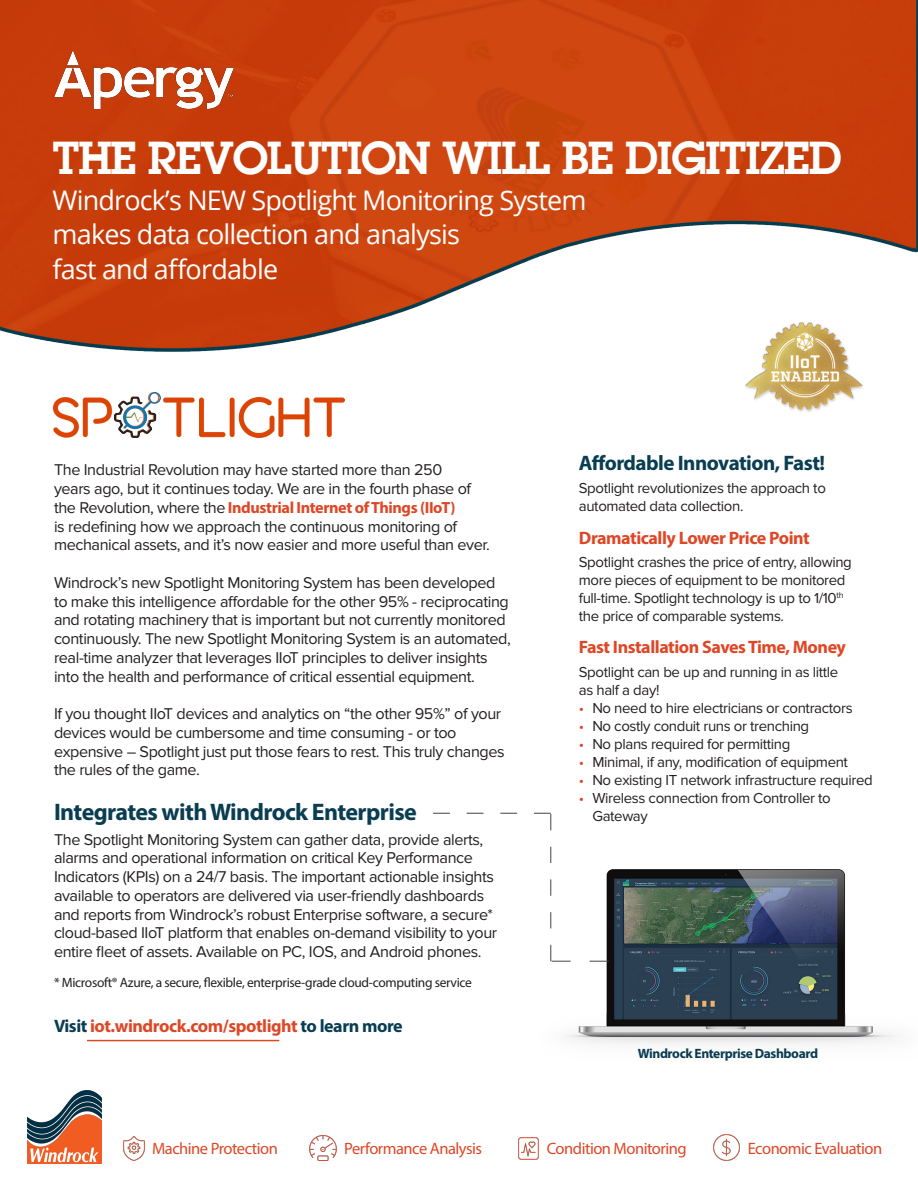
<style>
.page{position:relative;width:918px;height:1188px;background:#fff}
.page>*{position:absolute;margin:0;border:0;box-sizing:border-box;transform-origin:0 0}
.t1{font:600 45px "Lubalin Graph";letter-spacing:-.025em;color:#fff}
.t2{font:27px "Open Sans";letter-spacing:-.03em;color:#fff}
.t3{font:700 24px "Myriad Pro";letter-spacing:-.025em;color:#093d51}
.t4{font:700 21px "Myriad Pro";letter-spacing:-.025em;color:#093d51}
.t5{font:700 18px "Myriad Pro";letter-spacing:-.025em;color:#de4726}
.t6{font:16.5px "Myriad Pro";letter-spacing:-.03em;color:#de4726}
.t7{font:16.2px/18.8px "Proxima Nova";letter-spacing:-.025em;color:#231f20}
.t8{font:15px/18px "Proxima Nova";letter-spacing:-.025em;color:#231f20}
.t9{font:13.5px "Myriad Pro";letter-spacing:-.025em;color:#231f20}
.t10{font:700 13.5px "Myriad Pro";letter-spacing:-.03em;color:#093d51}
.s1{font-family:"Myriad Pro";font-weight:700;color:#de4726}
.s2{color:#093d51}
.s3{color:#de4827}
.s4{color:#de4726}
</style>
<div class="page">
<img style="left:0;top:0;width:918px;height:352px">
<img style="left:28px;top:1091px;width:73px;height:72px">
<img style="left:737px;top:316px;width:134px;height:96px">
<hr style="left:87px;top:1040px;width:192px;height:1px;background:#de4827">
<img style="left:123px;top:1136px;width:21px;height:25px">
<img style="left:309px;top:1136px;width:27px;height:24px">
<img style="left:519px;top:1137px;width:20px;height:22px">
<img style="left:713px;top:1134px;width:26px;height:27px">
<img style="left:565px;top:869px;width:333px;height:175px">
<svg style="left:433px;top:813px;width:176px;height:149px"></svg>
<img style="left:54px;top:396px;width:291px;height:42px">
<img style="left:115px;top:392px;width:46px;height:46px">
<img style="left:54px;top:50px;width:179px;height:59px">
<p class="t1" style="left:52px;top:129px;width:791px">THE REVOLUTION WILL BE DIGITIZED</p>
<p class="t2" style="left:52px;top:181px;width:536px">Windrock’s NEW Spotlight Monitoring System</p>
<p class="t2" style="left:52px;top:216px;width:409px">makes data collection and analysis</p>
<p class="t2" style="left:52px;top:250px;width:227px">fast and affordable</p>
<p class="t7" style="left:54px;top:461px;width:437px">The Industrial Revolution may have started more than 250<br>years ago, but it continues today. We are in the fourth phase of the Revolution, where the <span class="s1">Industrial Internet of Things (IIoT)<br></span>is redefining how we approach the continuous monitoring of mechanical assets, and it’s now easier and more useful than ever.</p>
<p class="t7" style="left:54px;top:573px;width:458px">Windrock’s new Spotlight Monitoring System has been developed to make this intelligence affordable for the other 95% - reciprocating and rotating machinery that is important but not currently monitored continuously. The new Spotlight Monitoring System is an automated, real-time analyzer that leverages IIoT principles to deliver insights into the health and performance of critical essential equipment.</p>
<p class="t7" style="left:54px;top:705px;width:452px">If you thought IIoT devices and analytics on “the other 95%” of your devices would be cumbersome and time consuming - or too expensive – Spotlight just put those fears to rest. This truly changes the rules of the game.</p>
<p class="t3" style="left:54px;top:797px;width:364px">Integrates with Windrock Enterprise</p>
<p class="t7" style="left:54px;top:830px;width:445px">The Spotlight Monitoring System can gather data, provide alerts, alarms and operational information on critical Key Performance Indicators (KPIs) on a 24/7 basis. The important actionable insights available to operators are delivered via user-friendly dashboards and reports from Windrock’s robust Enterprise software, a secure* cloud-based IIoT platform that enables on-demand visibility to your entire fleet of assets. Available on PC, IOS, and Android phones.</p>
<p class="t9" style="left:54px;top:974px;width:420px">* Microsoft® Azure, a secure, flexible, enterprise-grade cloud-computing service</p>
<p class="t5" style="left:54px;top:1015px;width:350px"><span class="s2">Visit</span> iot.windrock.com/spotlight <span class="s2">to learn more</span></p>
<p class="t4" style="left:579px;top:449px;width:248px">Affordable Innovation, Fast!</p>
<p class="t8" style="left:579px;top:480px;width:249px">Spotlight revolutionizes the approach to automated data collection.</p>
<p class="t5" style="left:579px;top:526px;width:232px">Dramatically Lower Price Point</p>
<p class="t8" style="left:579px;top:553px;width:274px">Spotlight crashes the price of entry, allowing more pieces of equipment to be monitored</p>
<p class="t8" style="left:579px;top:589px;width:266px">full-time. Spotlight technology is up to 1/10<sup>th</sup></p>
<p class="t8" style="left:579px;top:607px;width:207px">the price of comparable systems.</p>
<p class="t5" style="left:579px;top:636px;width:269px">Fast Installation Saves Time, Money</p>
<p class="t8" style="left:579px;top:663px;width:261px">Spotlight can be up and running in as little</p>
<p class="t8" style="left:579px;top:681px;width:82px">as half a day!</p>
<p class="t8" style="left:579px;top:699px;width:275px"><span class="s3">•</span> No need to hire electricians or contractors</p>
<p class="t8" style="left:579px;top:717px;width:232px"><span class="s3">•</span> No costly conduit runs or trenching</p>
<p class="t8" style="left:579px;top:735px;width:213px"><span class="s3">•</span> No plans required for permitting</p>
<p class="t8" style="left:579px;top:753px;width:271px"><span class="s3">•</span> Minimal, if any, modification of equipment</p>
<p class="t8" style="left:579px;top:771px;width:295px"><span class="s3">•</span> No existing IT network infrastructure required</p>
<p class="t8" style="left:579px;top:789px;width:253px"><span class="s4">•</span> Wireless connection from Controller to</p>
<p class="t8" style="left:592px;top:807px;width:57px">Gateway</p>
<p class="t10" style="left:638px;top:1044px;width:182px">Windrock Enterprise Dashboard</p>
<p class="t6" style="left:152px;top:1138px;width:127px">Machine Protection</p>
<p class="t6" style="left:344px;top:1138px;width:139px">Performance Analysis</p>
<p class="t6" style="left:547px;top:1138px;width:141px">Condition Monitoring</p>
<p class="t6" style="left:748px;top:1138px;width:136px">Economic Evaluation</p>
</div>
